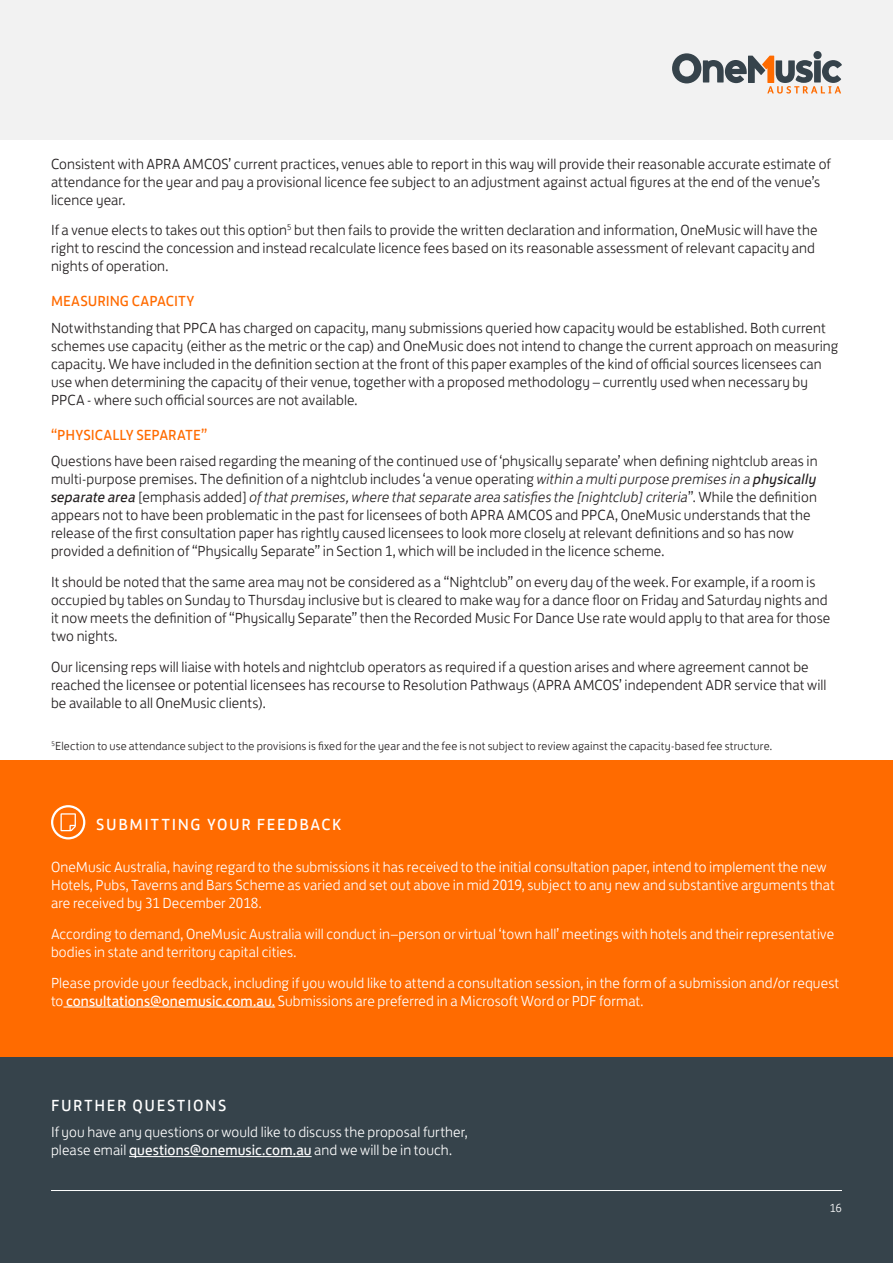
<style>
.page{position:relative;width:893px;height:1263px;background:#fff}
.page>*{position:absolute;margin:0;border:0;box-sizing:border-box;transform-origin:0 0}
.t1{font:16.5px "FS Jack";letter-spacing:.1em;color:#fff}
.Body_Copy{font:300 15px/18px "FS Jack";letter-spacing:.005em;color:#231f20}
.t2{font:300 15px/18px "FS Jack";letter-spacing:.005em;color:#fff}
.Sub_Heading{font:15px "FS Jack";color:#ff6b00}
.Table_Body{font:300 12px "FS Jack";letter-spacing:.015em;color:#231f20}
.t3{font:300 12px "FS Jack";color:#fff}
.s1{font-style:italic}
.s2{font-weight:400;font-style:italic}
.s3{font-weight:400}
</style>
<div class="page">
<div style="left:0;top:0;width:893px;height:139px;background:#f2f2f2"></div>
<svg style="left:813px;top:51px;width:9px;height:8px"></svg>
<svg style="left:672px;top:53px;width:170px;height:41px"></svg>
<div style="left:0;top:1056px;width:893px;height:207px;background:#36434b"></div>
<hr style="left:129px;top:1156px;width:183px;height:1px;background:#fff">
<hr style="left:51px;top:1190px;width:791px;height:1px;background:#fff">
<div style="left:0;top:760px;width:893px;height:296px;background:#ff6b00"></div>
<hr style="left:63px;top:1007px;width:212px;height:1px;background:#fff">
<div style="left:51px;top:805px;width:34px;height:34px;border:2px solid #fff;border-radius:50%"></div>
<svg style="left:60px;top:813px;width:16px;height:18px"></svg>
<p class="Body_Copy" style="left:51px;top:153px;width:781px">Consistent with APRA AMCOS’ current practices, venues able to report in this way will provide their reasonable accurate estimate of attendance for the year and pay a provisional licence fee subject to an adjustment against actual figures at the end of the venue’s licence year.</p>
<p class="Body_Copy" style="left:51px;top:220px;width:768px">If a venue elects to takes out this option<sup>5</sup> but then fails to provide the written declaration and information, OneMusic will have the right to rescind the concession and instead recalculate licence fees based on its reasonable assessment of relevant capacity and nights of operation.</p>
<p class="Sub_Heading" style="left:51px;top:289px;width:145px">MEASURING CAPACITY</p>
<p class="Body_Copy" style="left:51px;top:317px;width:789px">Notwithstanding that PPCA has charged on capacity, many submissions queried how capacity would be established. Both current schemes use capacity (either as the metric or the cap) and OneMusic does not intend to change the current approach on measuring capacity. We have included in the definition section at the front of this paper examples of the kind of official sources licensees can use when determining the capacity of their venue, together with a proposed methodology – currently used when necessary by PPCA - where such official sources are not available.</p>
<p class="Sub_Heading" style="left:51px;top:423px;width:158px">“PHYSICALLY SEPARATE”</p>
<p class="Body_Copy" style="left:51px;top:451px;width:768px">Questions have been raised regarding the meaning of the continued use of ‘physically separate’ when defining nightclub areas in multi-purpose premises. The definition of a nightclub includes ‘a venue operating <span class="s1">within a multi purpose premises in a</span> <span class="s2">physically separate area</span> [emphasis added] <span class="s1">of that premises, where that separate area satisfies the [nightclub] criteria</span>”. While the definition appears not to have been problematic in the past for licensees of both APRA AMCOS and PPCA, OneMusic understands that the release of the first consultation paper has rightly caused licensees to look more closely at relevant definitions and so has now provided a definition of “Physically Separate” in Section 1, which will be included in the licence scheme.</p>
<p class="Body_Copy" style="left:51px;top:572px;width:781px">It should be noted that the same area may not be considered as a “Nightclub” on every day of the week. For example, if a room is occupied by tables on Sunday to Thursday inclusive but is cleared to make way for a dance floor on Friday and Saturday nights and it now meets the definition of “Physically Separate” then the Recorded Music For Dance Use rate would apply to that area for those two nights.</p>
<p class="Body_Copy" style="left:51px;top:656px;width:777px">Our licensing reps will liaise with hotels and nightclub operators as required if a question arises and where agreement cannot be reached the licensee or potential licensees has recourse to Resolution Pathways (APRA AMCOS’ independent ADR service that will be available to all OneMusic clients).</p>
<p class="Table_Body" style="left:52px;top:736px;width:722px"><sup>5</sup>Election to use attendance subject to the provisions is fixed for the year and the fee is not subject to review against the capacity-based fee structure.</p>
<p class="t1" style="left:96px;top:812px;width:246px">SUBMITTING YOUR FEEDBACK</p>
<p class="t2" style="left:51px;top:856px;width:785px">OneMusic Australia, having regard to the submissions it has received to the initial consultation paper, intend to implement the new<br>Hotels, Pubs, Taverns and Bars Scheme as varied and set out above in mid 2019, subject to any new and substantive arguments that are received by 31 December 2018.</p>
<p class="t2" style="left:51px;top:923px;width:785px">According to demand, OneMusic Australia will conduct in–person or virtual ‘town hall’ meetings with hotels and their representative bodies in state and territory capital cities.</p>
<p class="t2" style="left:51px;top:972px;width:790px">Please provide your feedback, including if you would like to attend a consultation session, in the form of a submission and/or request to <span class="s3">consultations@onemusic.com.au.</span> Submissions are preferred in a Microsoft Word or PDF format.</p>
<p class="t1" style="left:51px;top:1092px;width:177px">FURTHER QUESTIONS</p>
<p class="t2" style="left:51px;top:1121px;width:418px">If you have any questions or would like to discuss the proposal further, please email <span class="s3">questions@onemusic.com.au</span> and we will be in touch.</p>
<p class="t3" style="left:830px;top:1198px;width:14px">16</p>
</div>
